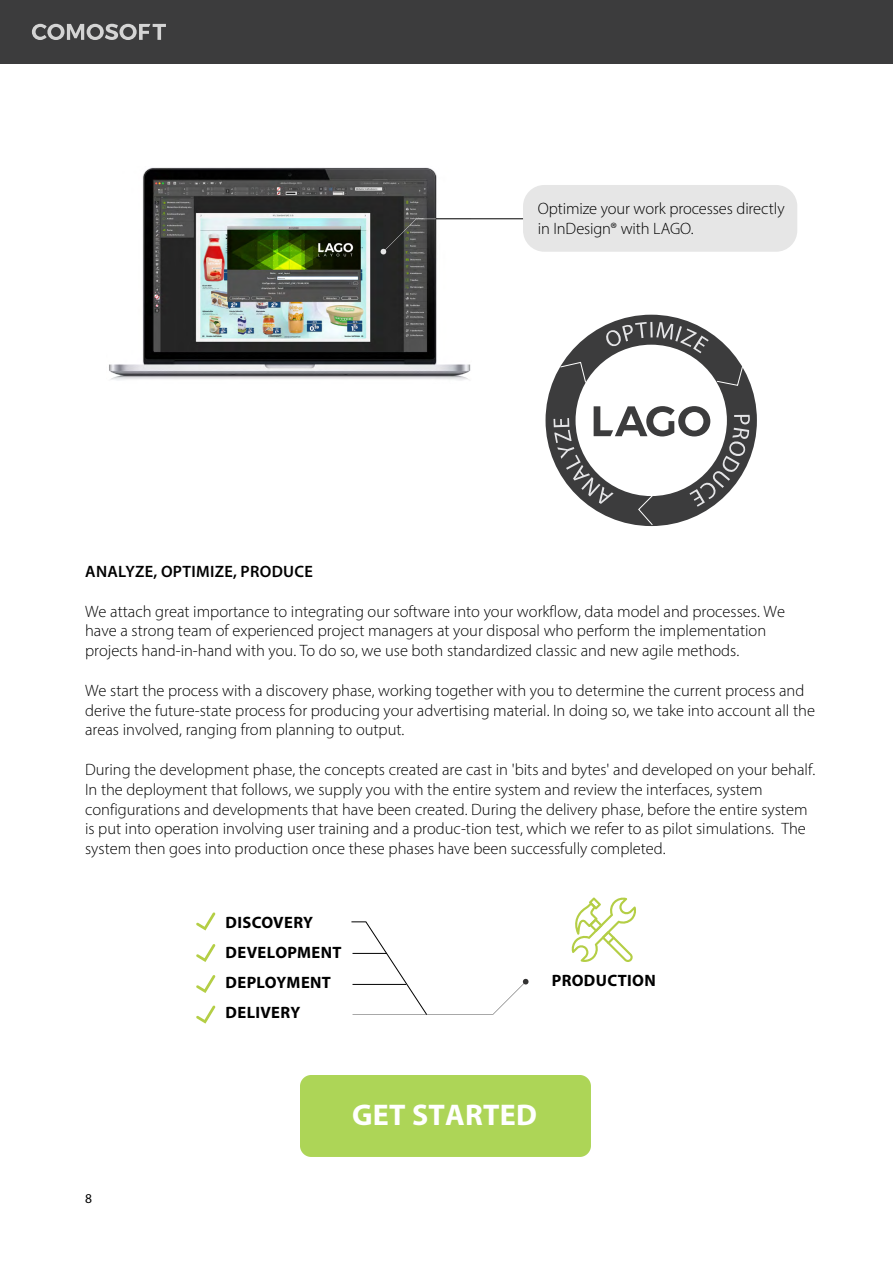
<style>
.page{position:relative;width:893px;height:1263px;background:#fff}
.page>*{position:absolute;margin:0;border:0;box-sizing:border-box;transform-origin:0 0}
.t1{font:700 30px "Myriad Pro";letter-spacing:.01em;color:#fff}
.t2{font:300 16.5px/19.8px "Myriad Pro";color:#000}
.t3{font:700 16.5px/30px "Myriad Pro";letter-spacing:.02em;color:#000}
.t4{font:600 16.5px "Myriad Pro";letter-spacing:.02em;color:#000}
.t5{font:13.5px "Myriad Pro";color:#000}
</style>
<div class="page">
<div style="left:523px;top:185px;width:274px;height:67px;background:#e6e6e6;border-radius:21px"></div>
<img style="left:109px;top:167px;width:362px;height:213px">
<svg style="left:380px;top:218px;width:91px;height:37px"></svg>
<div style="left:0;top:0;width:893px;height:64px;background:#3c3c3d"></div>
<svg style="left:32px;top:24px;width:134px;height:16px"></svg>
<svg style="left:545px;top:315px;width:212px;height:211px"></svg>
<hr style="left:436px;top:218px;width:87px;height:1px;background:#000">
<svg style="left:196px;top:912px;width:19px;height:18px"></svg>
<svg style="left:196px;top:944px;width:19px;height:18px"></svg>
<svg style="left:196px;top:975px;width:19px;height:18px"></svg>
<svg style="left:196px;top:1005px;width:19px;height:18px"></svg>
<svg style="left:571px;top:897px;width:65px;height:65px"></svg>
<svg style="left:351px;top:921px;width:178px;height:94px"></svg>
<hr style="left:352px;top:953px;width:35px;height:1px;background:#000">
<hr style="left:352px;top:984px;width:54px;height:1px;background:#000">
<div style="left:301px;top:1075px;width:289px;height:81px;background:#add557"></div>
<p class="t2" style="left:538px;top:199px;width:248px">Optimize your work processes directly in InDesign® with LAGO.</p>
<p class="t4" style="left:85px;top:561px;width:229px">ANALYZE, OPTIMIZE, PRODUCE</p>
<p class="t2" style="left:85px;top:601px;width:701px">We attach great importance to integrating our software into your workflow, data model and processes. We have a strong team of experienced project managers at your disposal who perform the implementation projects hand-in-hand with you. To do so, we use both standardized classic and new agile methods.</p>
<p class="t2" style="left:85px;top:680px;width:731px">We start the process with a discovery phase, working together with you to determine the current process and derive the future-state process for producing your advertising material. In doing so, we take into account all the areas involved, ranging from planning to output.</p>
<p class="t2" style="left:85px;top:759px;width:732px">During the development phase, the concepts created are cast in 'bits and bytes' and developed on your behalf.<br>In the deployment that follows, we supply you with the entire system and review the interfaces, system configurations and developments that have been created. During the delivery phase, before the entire system is put into operation involving user training and a produc-tion test, which we refer to as pilot simulations. The system then goes into production once these phases have been successfully completed.</p>
<p class="t5" style="left:85px;top:1190px;width:8px">8</p>
<p class="t3" style="left:226px;top:907px;width:118px">DISCOVERY<br>DEVELOPMENT<br>DEPLOYMENT<br>DELIVERY</p>
<p class="t3" style="left:552px;top:965px;width:105px">PRODUCTION</p>
<h1 class="t1" style="left:352px;top:1095px;width:186px">GET STARTED</h1>
</div>
